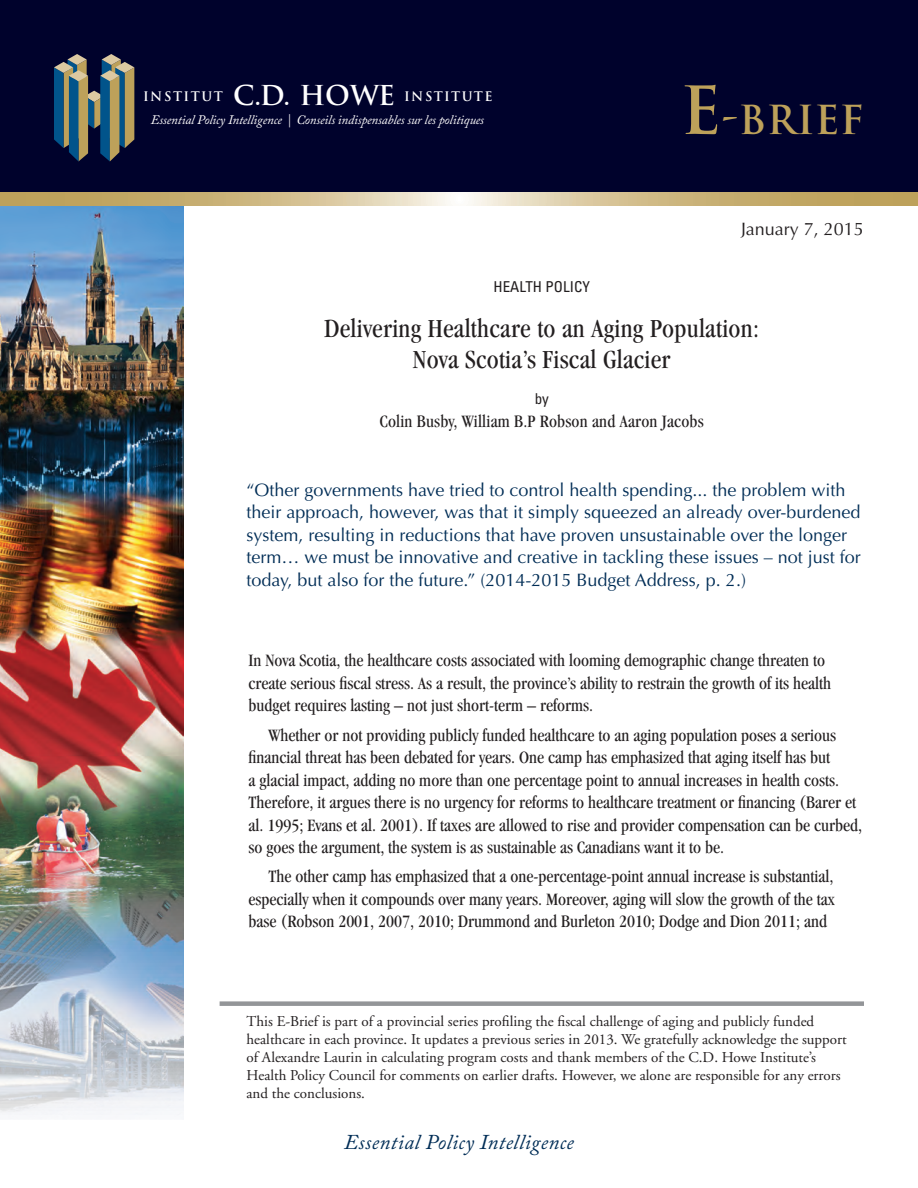
<style>
.page{position:relative;width:918px;height:1188px;background:#fff}
.page>*{position:absolute;margin:0;border:0;box-sizing:border-box;transform-origin:0 0}
.t1{font:700 39px "Trajan";letter-spacing:.01em;color:#bda15a}
.t2{font:condensed 27px/31.5px "Garamond";letter-spacing:.01em;color:#231f20;text-align:center}
.t3{font:italic 21px "Adobe Caslon Pro";letter-spacing:.02em;color:#002d56}
.body_copy{font:condensed 18px/22.5px "Garamond";color:#231f20}
.t4{font:18px/22.5px "Optima";color:#002d56}
.t5{font:18px "Optima";color:#231f20}
.foot_note{font:15px/18px "Adobe Garamond";color:#231f20}
.t6{font:condensed 15px "Univers";letter-spacing:.005em;color:#231f20}
.t7{font:italic 12.9px/23.1px "Adobe Caslon Pro";letter-spacing:-.01em;color:#fff;text-align:center}
.s1{font-family:"Trajan";font-weight:700;font-style:normal}
.s2{font-family:"Trajan";font-weight:700;font-style:normal;font-size:26.7px}
.s3{font-size:64.5px}
</style>
<div class="page">
<div style="left:0;top:0;width:918px;height:192px;background:#00022c"></div>
<img style="left:0;top:205px;width:184px;height:910px">
<svg style="left:54px;top:54px;width:80px;height:107px"></svg>
<div style="left:220px;top:1001px;width:644px;height:5px;background:#939598"></div>
<svg style="left:0;top:192px;width:918px;height:13px;background:#d0bc8a"></svg>
<p class="t7" style="left:143px;top:85px;width:351px"><span class="s1">INSTITUT</span> <span class="s2">C.D. HOWE</span> <span class="s1">INSTITUTE<br></span>Essential Policy Intelligence | Conseils indispensables sur les politiques</p>
<p class="t1" style="left:681px;top:95px;width:185px"><span class="s3">E</span>-BRIEF</p>
<p class="t5" style="left:741px;top:219px;width:124px">January 7, 2015</p>
<p class="t6" style="left:493px;top:277px;width:98px">HEALTH POLICY</p>
<p class="t2" style="left:324px;top:312px;width:436px">Delivering Healthcare to an Aging Population:<br>Nova Scotia’s Fiscal Glacier</p>
<p class="t6" style="left:535px;top:389px;width:16px">by</p>
<p class="body_copy" style="left:380px;top:410px;width:325px">Colin Busby, William B.P Robson and Aaron Jacobs</p>
<p class="t4" style="left:247px;top:479px;width:616px">“Other governments have tried to control health spending... the problem with their approach, however, was that it simply squeezed an already over-burdened system, resulting in reductions that have proven unsustainable over the longer term… we must be innovative and creative in tackling these issues – not just for today, but also for the future.” (2014-2015 Budget Address, p. 2.)</p>
<p class="body_copy" style="left:248px;top:649px;width:584px">In Nova Scotia, the healthcare costs associated with looming demographic change threaten to create serious fiscal stress. As a result, the province’s ability to restrain the growth of its health budget requires lasting – not just short-term – reforms.</p>
<p class="body_copy" style="left:248px;top:723px;width:615px;text-indent:20px">Whether or not providing publicly funded healthcare to an aging population poses a serious financial threat has been debated for years. One camp has emphasized that aging itself has but<br>a glacial impact, adding no more than one percentage point to annual increases in health costs.<br>Therefore, it argues there is no urgency for reforms to healthcare treatment or financing (Barer et al. 1995; Evans et al. 2001). If taxes are allowed to rise and provider compensation can be curbed, so goes the argument, the system is as sustainable as Canadians want it to be.</p>
<p class="body_copy" style="left:248px;top:865px;width:588px;text-align:justify;text-indent:20px">The other camp has emphasized that a one-percentage-point annual increase is substantial, especially when it compounds over many years. Moreover, aging will slow the growth of the tax base (Robson 2001, 2007, 2010; Drummond and Burleton 2010; Dodge and Dion 2011; and</p>
<p class="foot_note" style="left:247px;top:1013px;width:602px">This E-Brief is part of a provincial series profiling the fiscal challenge of aging and publicly funded healthcare in each province. It updates a previous series in 2013. We gratefully acknowledge the support of Alexandre Laurin in calculating program costs and thank members of the C.D. Howe Institute’s Health Policy Council for comments on earlier drafts. However, we alone are responsible for any errors and the conclusions.</p>
<p class="t3" style="left:344px;top:1130px;width:231px">Essential Policy Intelligence</p>
</div>
